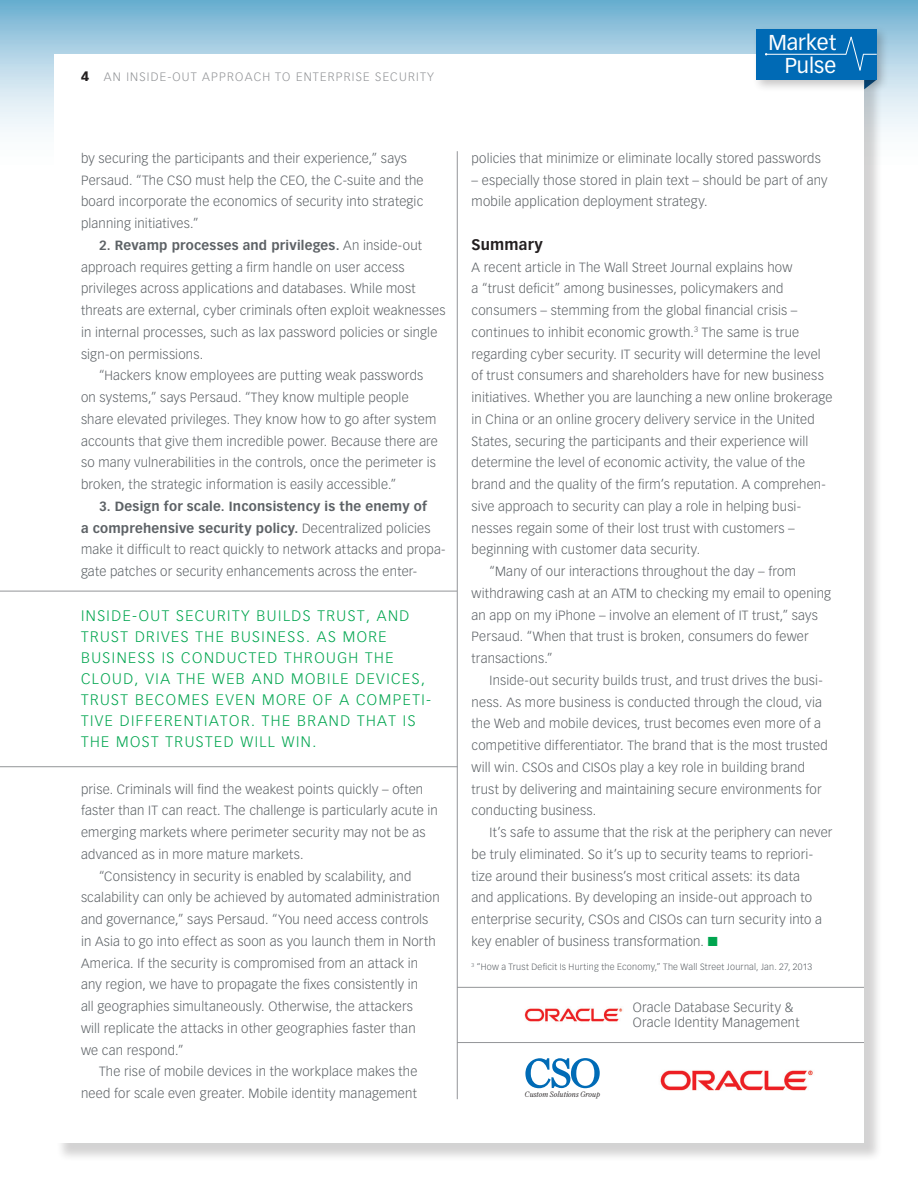
<style>
.page{position:relative;width:918px;height:1188px;background:#fff}
.page>*{position:absolute;margin:0;border:0;box-sizing:border-box;transform-origin:0 0}
.t1{font:21.15px "Vectora LH";color:#fff}
.t2{font:300 15px/21px "Vectora LH";letter-spacing:.1em;color:#00a54f}
.t3{font:700 15px "Vectora LH";letter-spacing:.01em;color:#231f20}
.t4{font:300 13.2px/21.8px "Vectora LH";letter-spacing:.015em;color:#5d6266}
.t5{font:300 12px "Vectora LH";letter-spacing:.1em;color:#939598}
.t6{font:300 9px "Vectora LH";letter-spacing:.03em;color:#5d6266}
.t7{font:italic 300 8.1px "Farnham Display";color:#231f20}
.s1{font-weight:900;font-size:13.5px;color:#231f20}
.s2{font-weight:700}
.s3{color:#00a54f}
</style>
<div class="page">
<svg style="left:0;top:0;width:918px;height:132px;background:#95c5dd"></svg>
<div style="left:56px;top:56px;width:827px;height:1106px;background:#231f20;opacity:.2"></div>
<div style="left:54px;top:54px;width:810px;height:1089px;background:#fff"></div>
<div style="left:753px;top:26px;width:136px;height:67px;background:#231f20;opacity:.25"></div>
<div style="left:756px;top:29px;width:121px;height:51px;background:#006ab5"></div>
<hr style="left:766px;top:54px;width:80px;height:1px;background:#fff">
<svg style="left:845px;top:36px;width:32px;height:35px"></svg>
<svg style="left:525px;top:1058px;width:75px;height:30px"></svg>
<hr style="left:457px;top:151px;width:1px;height:948px;background:#939598">
<img style="left:660px;top:1070px;width:153px;height:21px">
<hr style="left:0;top:766px;width:458px;height:1px;background:#939598">
<hr style="left:0;top:591px;width:457px;height:1px;background:#939598">
<hr style="left:457px;top:1042px;width:407px;height:1px;background:#939598">
<hr style="left:457px;top:987px;width:407px;height:1px;background:#939598">
<img style="left:524px;top:1008px;width:99px;height:14px">
<p class="t5" style="left:81px;top:70px;width:355px"><span class="s1">4</span> AN INSIDE-OUT APPROACH TO ENTERPRISE SECURITY</p>
<p class="t1" style="left:768px;top:30px;width:69px">Market</p>
<p class="t1" style="left:785px;top:53px;width:53px">Pulse</p>
<p class="t4" style="left:81px;top:147px;width:344px">by securing the participants and their experience,” says Persaud. “The CSO must help the CEO, the C-suite and the board incorporate the economics of security into strategic planning initiatives.”</p>
<p class="t4" style="left:81px;top:234px;width:366px;text-indent:18px"><span class="s2">2. Revamp processes and privileges.</span> An inside-out approach requires getting a firm handle on user access privileges across applications and databases. While most threats are external, cyber criminals often exploit weaknesses in internal processes, such as lax password policies or single sign-on permissions.</p>
<p class="t4" style="left:81px;top:365px;width:359px;text-indent:18px">“Hackers know employees are putting weak passwords on systems,” says Persaud. “They know multiple people share elevated privileges. They know how to go after system accounts that give them incredible power. Because there are so many vulnerabilities in the controls, once the perimeter is broken, the strategic information is easily accessible.”</p>
<p class="t4" style="left:81px;top:495px;width:366px;text-indent:18px"><span class="s2">3. Design for scale. Inconsistency is the enemy of<br>a comprehensive security policy.</span> Decentralized policies make it difficult to react quickly to network attacks and propa&shy;gate patches or security enhancements across the enter-</p>
<p class="t2" style="left:81px;top:605px;width:352px">INSIDE-OUT SECURITY BUILDS TRUST, AND TRUST DRIVES THE BUSINESS. AS MORE BUSINESS IS CONDUCTED THROUGH THE CLOUD, VIA THE WEB AND MOBILE DEVICES, TRUST BECOMES EVEN MORE OF A COMPETI-TIVE DIFFERENTIATOR. THE BRAND THAT IS THE MOST TRUSTED WILL WIN.</p>
<p class="t4" style="left:81px;top:778px;width:358px">prise. Criminals will find the weakest points quickly – often faster than IT can react. The challenge is particularly acute in emerging markets where perimeter security may not be as advanced as in more mature markets.</p>
<p class="t4" style="left:81px;top:865px;width:360px;text-indent:18px">“Consistency in security is enabled by scalability, and scalability can only be achieved by automated administration and governance,” says Persaud. “You need access controls in Asia to go into effect as soon as you launch them in North America. If the security is compromised from an attack in any region, we have to propagate the fixes consistently in<br>all geographies simultaneously. Otherwise, the attackers<br>will replicate the attacks in other geographies faster than<br>we can respond.”</p>
<p class="t4" style="left:81px;top:1061px;width:338px;text-align:right">The rise of mobile devices in the workplace makes the need for scale even greater. Mobile identity management</p>
<p class="t4" style="left:472px;top:147px;width:351px">policies that minimize or eliminate locally stored passwords</p>
<p class="t4" style="left:472px;top:169px;width:358px">– especially those stored in plain text – should be part of any mobile application deployment strategy.</p>
<p class="t3" style="left:472px;top:235px;width:73px">Summary</p>
<p class="t4" style="left:472px;top:256px;width:363px">A recent article in The Wall Street Journal explains how<br>a “trust deficit” among businesses, policymakers and consumers – stemming from the global financial crisis – continues to inhibit economic growth.<sup>3</sup> The same is true regarding cyber security. IT security will determine the level of trust consumers and shareholders have for new business initiatives. Whether you are launching a new online brokerage in China or an online grocery delivery service in the United States, securing the participants and their experience will determine the level of economic activity, the value of the brand and the quality of the firm’s reputation. A comprehen&shy;sive approach to security can play a role in helping busi&shy;nesses regain some of their lost trust with customers – beginning with customer data security.</p>
<p class="t4" style="left:472px;top:561px;width:361px;text-indent:18px">“Many of our interactions throughout the day – from withdrawing cash at an ATM to checking my email to opening an app on my iPhone – involve an element of IT trust,” says Persaud. “When that trust is broken, consumers do fewer transactions.”</p>
<p class="t4" style="left:472px;top:669px;width:358px;text-indent:18px">Inside-out security builds trust, and trust drives the busi&shy;ness. As more business is conducted through the cloud, via the Web and mobile devices, trust becomes even more of a competitive differentiator. The brand that is the most trusted will win. CSOs and CISOs play a key role in building brand trust by delivering and maintaining secure environments for conducting business.</p>
<p class="t4" style="left:472px;top:822px;width:362px;text-indent:18px">It’s safe to assume that the risk at the periphery can never be truly eliminated. So it’s up to security teams to repriori&shy;tize around their business’s most critical assets: its data<br>and applications. By developing an inside-out approach to enterprise security, CSOs and CISOs can turn security into a key enabler of business transformation. <span class="s3">■</span></p>
<p class="t6" style="left:472px;top:962px;width:342px"><sup>3</sup> “How a Trust Deficit Is Hurting the Economy,” The Wall Street Journal, Jan. 27, 2013</p>
<p class="t4" style="left:633px;top:1000px;width:168px;line-height:15px">Oracle Database Security &amp;<br>Oracle Identity Management</p>
<p class="t7" style="left:525px;top:1089px;width:77px">Custom Solutions Group</p>
</div>
